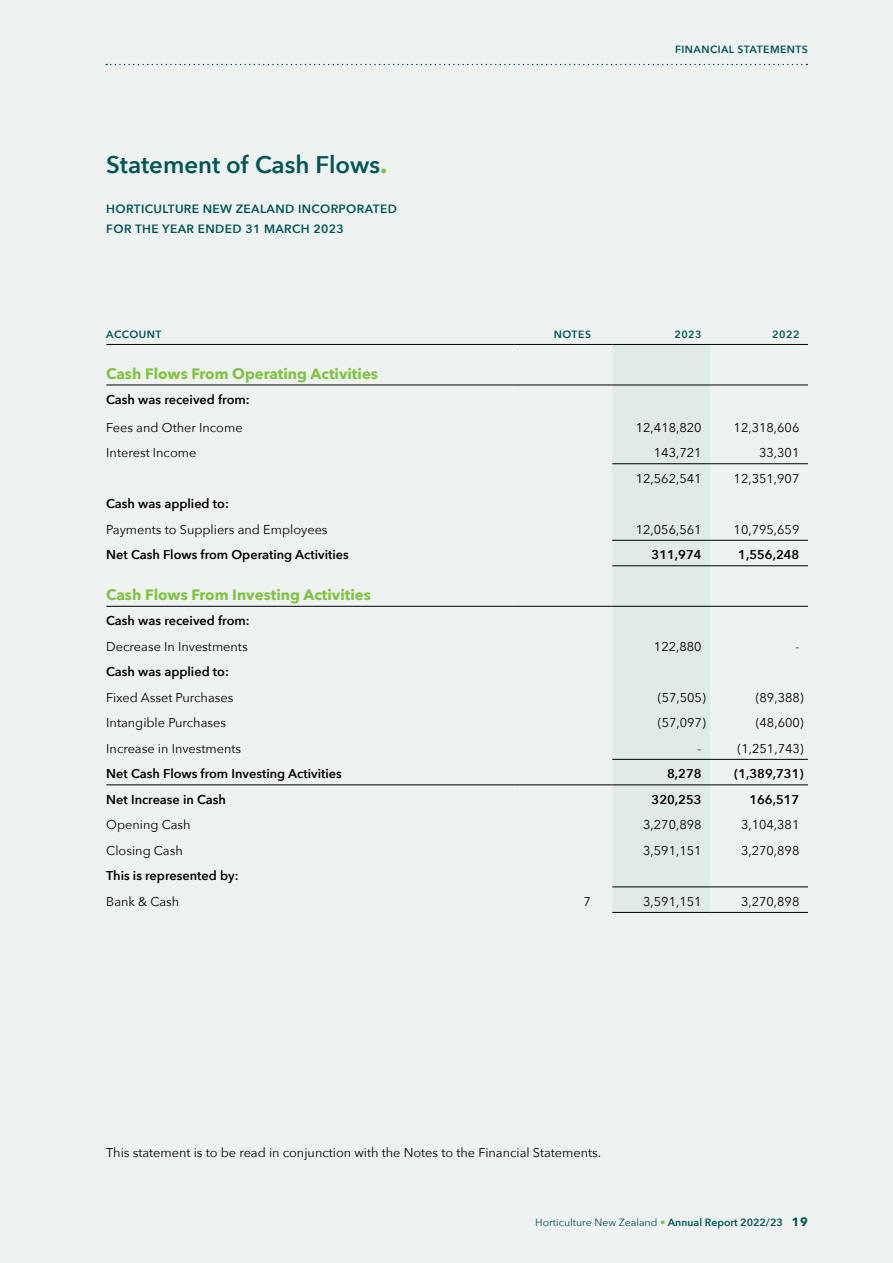
<style>
.page{position:relative;width:893px;height:1263px;background:#eef3f1}
.page>*{position:absolute;margin:0;border:0;box-sizing:border-box;transform-origin:0 0}
.t1{font:600 24px "Avenir Next";color:#005556}
.t2{font:700 15px "Avenir Next";color:#80c342}
.t3{font:12.75px "Avenir Next";color:#000}
.t4{font:600 12.75px "Avenir Next";color:#000}
.t5{font:600 12px/19.2px "Avenir Next";letter-spacing:.03em;color:#005556}
.t6{font:10.5px "Avenir Next";color:#005556}
.t7{font:600 10.5px "Avenir Next";letter-spacing:.04em;color:#005556}
.s1{font-weight:700;color:#80c342}
.s2{color:#80c342}
.s3{font-weight:600}
.s4{font-weight:700;font-size:12px}
</style>
<div class="page">
<svg style="left:106px;top:64px;width:701px;height:1px"></svg>
<div style="left:612px;top:345px;width:98px;height:567px;background:#e0eae8"></div>
<hr style="left:106px;top:344px;width:408px;height:1px;background:#000">
<hr style="left:514px;top:344px;width:98px;height:1px;background:#000">
<hr style="left:612px;top:344px;width:98px;height:1px;background:#000">
<hr style="left:710px;top:344px;width:98px;height:1px;background:#000">
<hr style="left:106px;top:385px;width:408px;height:1px;background:#000">
<hr style="left:514px;top:385px;width:98px;height:1px;background:#000">
<hr style="left:612px;top:385px;width:98px;height:1px;background:#000">
<hr style="left:710px;top:385px;width:98px;height:1px;background:#000">
<hr style="left:612px;top:463px;width:98px;height:1px;background:#000">
<hr style="left:710px;top:463px;width:98px;height:1px;background:#000">
<hr style="left:612px;top:540px;width:98px;height:1px;background:#000">
<hr style="left:710px;top:540px;width:98px;height:1px;background:#000">
<hr style="left:612px;top:565px;width:98px;height:1px;background:#000">
<hr style="left:710px;top:565px;width:98px;height:1px;background:#000">
<hr style="left:106px;top:606px;width:408px;height:1px;background:#000">
<hr style="left:514px;top:606px;width:98px;height:1px;background:#000">
<hr style="left:612px;top:606px;width:98px;height:1px;background:#000">
<hr style="left:710px;top:606px;width:98px;height:1px;background:#000">
<hr style="left:106px;top:785px;width:408px;height:1px;background:#000">
<hr style="left:514px;top:785px;width:98px;height:1px;background:#000">
<hr style="left:612px;top:785px;width:98px;height:1px;background:#000">
<hr style="left:710px;top:785px;width:98px;height:1px;background:#000">
<hr style="left:612px;top:887px;width:98px;height:1px;background:#000">
<hr style="left:710px;top:887px;width:98px;height:1px;background:#000">
<hr style="left:612px;top:759px;width:98px;height:1px;background:#000">
<hr style="left:710px;top:759px;width:98px;height:1px;background:#000">
<hr style="left:612px;top:912px;width:98px;height:1px;background:#000">
<hr style="left:710px;top:912px;width:98px;height:1px;background:#000">
<h1 class="t1" style="left:106px;top:144px;width:283px">Statement of Cash Flows<span class="s1">.</span></h1>
<p class="t5" style="left:106px;top:199px;width:292px">HORTICULTURE NEW ZEALAND INCORPORATED<br>FOR THE YEAR ENDED 31 MARCH 2023</p>
<p class="t7" style="left:675px;top:40px;width:134px">FINANCIAL STATEMENTS</p>
<p class="t7" style="left:106px;top:325px;width:57px">ACCOUNT</p>
<p class="t7" style="left:554px;top:325px;width:39px">NOTES</p>
<p class="t7" style="left:674px;top:325px;width:29px">2023</p>
<p class="t7" style="left:772px;top:325px;width:29px">2022</p>
<p class="t2" style="left:106px;top:360px;width:273px">Cash Flows From Operating Activities</p>
<p class="t4" style="left:106px;top:389px;width:145px">Cash was received from:</p>
<p class="t3" style="left:106px;top:417px;width:138px">Fees and Other Income</p>
<p class="t3" style="left:636px;top:417px;width:67px">12,418,820</p>
<p class="t3" style="left:734px;top:417px;width:67px">12,318,606</p>
<p class="t3" style="left:106px;top:442px;width:92px">Interest Income</p>
<p class="t3" style="left:654px;top:442px;width:49px">143,721</p>
<p class="t3" style="left:759px;top:442px;width:42px">33,301</p>
<p class="t3" style="left:636px;top:468px;width:67px">12,562,541</p>
<p class="t3" style="left:734px;top:468px;width:67px">12,351,907</p>
<p class="t4" style="left:106px;top:493px;width:124px">Cash was applied to:</p>
<p class="t3" style="left:106px;top:519px;width:223px">Payments to Suppliers and Employees</p>
<p class="t3" style="left:636px;top:519px;width:67px">12,056,561</p>
<p class="t3" style="left:734px;top:519px;width:67px">10,795,659</p>
<p class="t4" style="left:106px;top:544px;width:244px">Net Cash Flows from Operating Activities</p>
<p class="t4" style="left:652px;top:544px;width:51px">311,974</p>
<p class="t4" style="left:738px;top:544px;width:63px">1,556,248</p>
<p class="t2" style="left:106px;top:582px;width:266px">Cash Flows From Investing Activities</p>
<p class="t4" style="left:106px;top:610px;width:145px">Cash was received from:</p>
<p class="t3" style="left:106px;top:636px;width:143px">Decrease In Investments</p>
<p class="t3" style="left:654px;top:636px;width:49px">122,880</p>
<p class="t3" style="left:795px;top:636px;width:6px">-</p>
<p class="t4" style="left:106px;top:661px;width:124px">Cash was applied to:</p>
<p class="t3" style="left:106px;top:687px;width:129px">Fixed Asset Purchases</p>
<p class="t3" style="left:658px;top:687px;width:49px">(57,505)</p>
<p class="t3" style="left:756px;top:687px;width:49px">(89,388)</p>
<p class="t3" style="left:106px;top:712px;width:121px">Intangible Purchases</p>
<p class="t3" style="left:658px;top:712px;width:49px">(57,097)</p>
<p class="t3" style="left:756px;top:712px;width:49px">(48,600)</p>
<p class="t3" style="left:106px;top:738px;width:137px">Increase in Investments</p>
<p class="t3" style="left:697px;top:738px;width:6px">-</p>
<p class="t3" style="left:738px;top:738px;width:68px">(1,251,743)</p>
<p class="t4" style="left:106px;top:763px;width:237px">Net Cash Flows from Investing Activities</p>
<p class="t4" style="left:667px;top:763px;width:36px">8,278</p>
<p class="t4" style="left:734px;top:763px;width:71px">(1,389,731)</p>
<p class="t4" style="left:106px;top:788px;width:121px">Net Increase in Cash</p>
<p class="t4" style="left:652px;top:788px;width:51px">320,253</p>
<p class="t4" style="left:749px;top:788px;width:51px">166,517</p>
<p class="t3" style="left:106px;top:814px;width:86px">Opening Cash</p>
<p class="t3" style="left:643px;top:814px;width:60px">3,270,898</p>
<p class="t3" style="left:741px;top:814px;width:60px">3,104,381</p>
<p class="t3" style="left:106px;top:840px;width:78px">Closing Cash</p>
<p class="t3" style="left:643px;top:840px;width:60px">3,591,151</p>
<p class="t3" style="left:741px;top:840px;width:60px">3,270,898</p>
<p class="t4" style="left:106px;top:865px;width:134px">This is represented by:</p>
<p class="t3" style="left:106px;top:891px;width:75px">Bank &amp; Cash</p>
<p class="t3" style="left:584px;top:891px;width:9px">7</p>
<p class="t3" style="left:643px;top:891px;width:60px">3,591,151</p>
<p class="t3" style="left:741px;top:891px;width:60px">3,270,898</p>
<p class="t3" style="left:106px;top:1141px;width:496px">This statement is to be read in conjunction with the Notes to the Financial Statements.</p>
<p class="t6" style="left:535px;top:1214px;width:274px">Horticulture New Zealand <span class="s2">•</span> <span class="s3">Annual Report 2022/23</span> <span class="s4">19</span></p>
</div>
